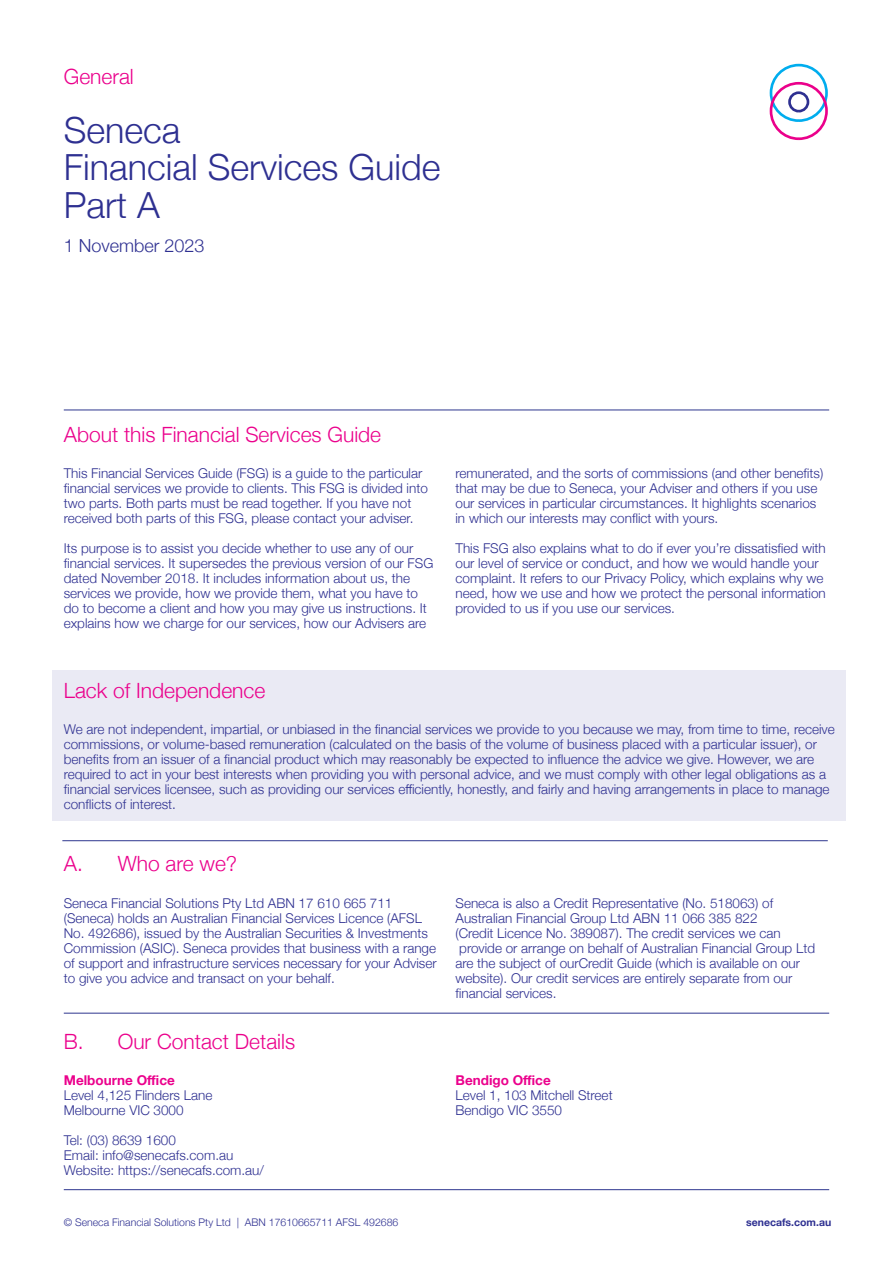
<style>
.page{position:relative;width:893px;height:1263px;background:#fff}
.page>*{position:absolute;margin:0;border:0;box-sizing:border-box;transform-origin:0 0}
.t1{font:300 36px/37.5px "Helvetica Neue";color:#2e3091}
.t2{font:300 21px "Helvetica Neue";color:#eb008c}
.t3{font:300 18px "Helvetica Neue";color:#2e3091}
.t4{font:300 13.5px/15px "Helvetica Neue";color:#2e3091}
.t5{font:700 13.5px "Helvetica Neue";color:#eb008c}
.t6{font:300 10.5px "Helvetica Neue";color:#2e3091}
.t7{font:700 10.5px "Helvetica Neue";color:#2e3091}
</style>
<div class="page">
<div style="left:52px;top:670px;width:793px;height:151px;background:#eaeaf4"></div>
<hr style="left:64px;top:410px;width:765px;height:1px;background:#2e368f">
<hr style="left:64px;top:1189px;width:765px;height:1px;background:#2e368f">
<hr style="left:64px;top:1013px;width:765px;height:1px;background:#2e368f">
<hr style="left:62px;top:840px;width:766px;height:1px;background:#2e368f">
<div style="left:770px;top:64px;width:58px;height:58px;border:3px solid #00adee;border-radius:50%"></div>
<div style="left:770px;top:82px;width:58px;height:58px;border:3px solid #eb008b;border-radius:50%"></div>
<div style="left:788px;top:91px;width:21px;height:21px;border:3px solid #2e3091;border-radius:50%"></div>
<h2 class="t2" style="left:64px;top:60px;width:72px">General</h2>
<h1 class="t1" style="left:64px;top:109px;width:378px">Seneca<br>Financial Services Guide<br>Part A</h1>
<h3 class="t3" style="left:64px;top:231px;width:142px">1 November 2023</h3>
<h2 class="t2" style="left:64px;top:417px;width:319px">About this Financial Services Guide</h2>
<p class="t4" style="left:64px;top:465px;width:366px">This Financial Services Guide (FSG) is a guide to the particular financial services we provide to clients. This FSG is divided into two parts. Both parts must be read together. If you have not received both parts of this FSG, please contact your adviser.</p>
<p class="t4" style="left:64px;top:540px;width:371px">Its purpose is to assist you decide whether to use any of our financial services. It supersedes the previous version of our FSG dated November 2018. It includes information about us, the services we provide, how we provide them, what you have to do to become a client and how you may give us instructions. It explains how we charge for our services, how our Advisers are</p>
<p class="t4" style="left:455px;top:465px;width:369px">remunerated, and the sorts of commissions (and other benefits) that may be due to Seneca, your Adviser and others if you use our services in particular circumstances. It highlights scenarios in which our interests may conflict with yours.</p>
<p class="t4" style="left:455px;top:540px;width:372px">This FSG also explains what to do if ever you’re dissatisfied with our level of service or conduct, and how we would handle your complaint. It refers to our Privacy Policy, which explains why we need, how we use and how we protect the personal information provided to us if you use our services.</p>
<h2 class="t2" style="left:64px;top:673px;width:203px">Lack of Independence</h2>
<p class="t4" style="left:64px;top:720px;width:772px">We are not independent, impartial, or unbiased in the financial services we provide to you because we may, from time to time, receive commissions, or volume-based remuneration (calculated on the basis of the volume of business placed with a particular issuer), or benefits from an issuer of a financial product which may reasonably be expected to influence the advice we give. However, we are required to act in your best interests when providing you with personal advice, and we must comply with other legal obligations as a financial services licensee, such as providing our services efficiently, honestly, and fairly and having arrangements in place to manage conflicts of interest.</p>
<h2 class="t2" style="left:64px;top:847px;width:175px">A. Who are we?</h2>
<p class="t4" style="left:64px;top:894px;width:374px">Seneca Financial Solutions Pty Ltd ABN 17 610 665 711 (Seneca) holds an Australian Financial Services Licence (AFSL No. 492686), issued by the Australian Securities &amp; Investments Commission (ASIC). Seneca provides that business with a range of support and infrastructure services necessary for your Adviser to give you advice and transact on your behalf.</p>
<p class="t4" style="left:455px;top:894px;width:361px">Seneca is also a Credit Representative (No. 518063) of Australian Financial Group Ltd ABN 11 066 385 822<br>(Credit Licence No. 389087). The credit services we can provide or arrange on behalf of Australian Financial Group Ltd are the subject of ourCredit Guide (which is available on our website). Our credit services are entirely separate from our financial services.</p>
<h2 class="t2" style="left:64px;top:1024px;width:233px">B. Our Contact Details</h2>
<p class="t5" style="left:64px;top:1070px;width:113px">Melbourne Office</p>
<p class="t4" style="left:64px;top:1087px;width:150px">Level 4,125 Flinders Lane<br>Melbourne VIC 3000</p>
<p class="t4" style="left:64px;top:1132px;width:202px">Tel: (03) 8639 1600<br>Email: info@senecafs.com.au<br>Website: https://senecafs.com.au/</p>
<p class="t5" style="left:455px;top:1070px;width:97px">Bendigo Office</p>
<p class="t4" style="left:455px;top:1087px;width:159px">Level 1, 103 Mitchell Street<br>Bendigo VIC 3550</p>
<p class="t6" style="left:64px;top:1214px;width:336px">© Seneca Financial Solutions Pty Ltd | ABN 17610665711 AFSL 492686</p>
<p class="t7" style="left:746px;top:1214px;width:87px">senecafs.com.au</p>
</div>
